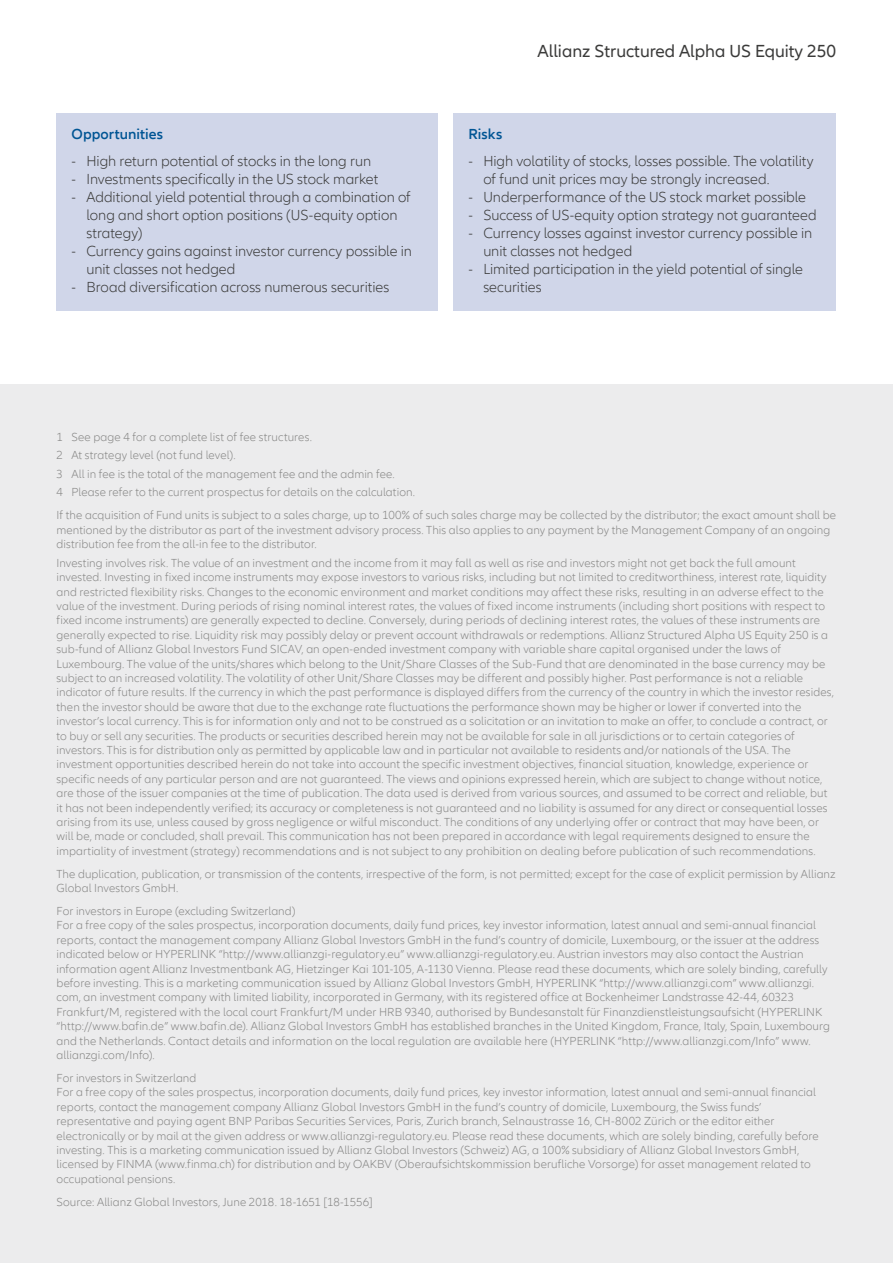
<style>
.page{position:relative;width:893px;height:1263px;background:#fff}
.page>*{position:absolute;margin:0;border:0;box-sizing:border-box;transform-origin:0 0}
.t1{font:18px "Allianz Neo";color:#3b3b3a}
.t2{font:300 15px/18px "Allianz Neo";color:#3b3b3a}
.t3{font:600 15px "Allianz Neo";letter-spacing:.005em;color:#005594}
.t4{font:300 12px/14.4px "Allianz Neo";letter-spacing:.005em;color:#878786}
</style>
<div class="page">
<div style="left:57px;top:113px;width:381px;height:197px;background:#d0d6e9"></div>
<div style="left:454px;top:113px;width:382px;height:197px;background:#d0d6e9"></div>
<div style="left:0;top:385px;width:893px;height:878px;background:#ececed"></div>
<p class="t3" style="left:72px;top:125px;width:93px">Opportunities</p>
<p class="t2" style="left:72px;top:152px;width:301px">- High return potential of stocks in the long run</p>
<p class="t2" style="left:72px;top:170px;width:308px">- Investments specifically in the US stock market</p>
<p class="t2" style="left:86px;top:188px;width:326px;text-indent:-15px">- Additional yield potential through a combination of long and short option positions (US-equity option strategy)</p>
<p class="t2" style="left:86px;top:242px;width:327px;text-indent:-15px">- Currency gains against investor currency possible in unit classes not hedged</p>
<p class="t2" style="left:72px;top:278px;width:319px">- Broad diversification across numerous securities</p>
<h1 class="t1" style="left:538px;top:40px;width:300px">Allianz Structured Alpha US Equity 250</h1>
<p class="t3" style="left:468px;top:125px;width:35px">Risks</p>
<p class="t2" style="left:483px;top:152px;width:332px;text-indent:-15px">- High volatility of stocks, losses possible. The volatility of fund unit prices may be strongly increased.</p>
<p class="t2" style="left:468px;top:188px;width:339px">- Underperformance of the US stock market possible</p>
<p class="t2" style="left:468px;top:206px;width:350px">- Success of US-equity option strategy not guaranteed</p>
<p class="t2" style="left:483px;top:224px;width:331px;text-indent:-15px">- Currency losses against investor currency possible in unit classes not hedged</p>
<p class="t2" style="left:483px;top:260px;width:321px;text-indent:-15px">- Limited participation in the yield potential of single securities</p>
<p class="t4" style="left:57px;top:428px;width:360px;line-height:18.6px">1 See page 4 for a complete list of fee structures.<br>2 At strategy level (not fund level).<br>3 All in fee is the total of the management fee and the admin fee.<br>4 Please refer to the current prospectus for details on the calculation.</p>
<p class="t4" style="left:57px;top:508px;width:781px">If the acquisition of Fund units is subject to a sales charge, up to 100% of such sales charge may be collected by the distributor; the exact amount shall be mentioned by the distributor as part of the investment advisory process. This also applies to any payment by the Management Company of an ongoing distribution fee from the all-in fee to the distributor.</p>
<p class="t4" style="left:57px;top:556px;width:779px">Investing involves risk. The value of an investment and the income from it may fall as well as rise and investors might not get back the full amount invested. Investing in fixed income instruments may expose investors to various risks, including but not limited to creditworthiness, interest rate, liquidity and restricted flexibility risks. Changes to the economic environment and market conditions may affect these risks, resulting in an adverse effect to the value of the investment. During periods of rising nominal interest rates, the values of fixed income instruments (including short positions with respect to fixed income instruments) are generally expected to decline. Conversely, during periods of declining interest rates, the values of these instruments are generally expected to rise. Liquidity risk may possibly delay or prevent account withdrawals or redemptions. Allianz Structured Alpha US Equity 250 is a sub-fund of Allianz Global Investors Fund SICAV, an open-ended investment company with variable share capital organised under the laws of Luxembourg. The value of the units/shares which belong to the Unit/Share Classes of the Sub-Fund that are denominated in the base currency may be subject to an increased volatility. The volatility of other Unit/Share Classes may be different and possibly higher. Past performance is not a reliable indicator of future results. If the currency in which the past performance is displayed differs from the currency of the country in which the investor resides, then the investor should be aware that due to the exchange rate fluctuations the performance shown may be higher or lower if converted into the investor’s local currency. This is for information only and not to be construed as a solicitation or an invitation to make an offer, to conclude a contract, or to buy or sell any securities. The products or securities described herein may not be available for sale in all jurisdictions or to certain categories of investors. This is for distribution only as permitted by applicable law and in particular not available to residents and/or nationals of the USA. The investment opportunities described herein do not take into account the specific investment objectives, financial situation, knowledge, experience or specific needs of any particular person and are not guaranteed. The views and opinions expressed herein, which are subject to change without notice, are those of the issuer companies at the time of publication. The data used is derived from various sources, and assumed to be correct and reliable, but it has not been independently verified; its accuracy or completeness is not guaranteed and no liability is assumed for any direct or consequential losses arising from its use, unless caused by gross negligence or wilful misconduct. The conditions of any underlying offer or contract that may have been, or will be, made or concluded, shall prevail. This communication has not been prepared in accordance with legal requirements designed to ensure the impartiality of investment (strategy) recommendations and is not subject to any prohibition on dealing before publication of such recommendations.</p>
<p class="t4" style="left:57px;top:867px;width:781px">The duplication, publication, or transmission of the contents, irrespective of the form, is not permitted; except for the case of explicit permission by Allianz<br>Global Investors GmbH.</p>
<p class="t4" style="left:57px;top:904px;width:775px">For investors in Europe (excluding Switzerland)<br>For a free copy of the sales prospectus, incorporation documents, daily fund prices, key investor information, latest annual and semi-annual financial reports, contact the management company Allianz Global Investors GmbH in the fund’s country of domicile, Luxembourg, or the issuer at the address indicated below or HYPERLINK “http://www.allianzgi-regulatory.eu” www.allianzgi-regulatory.eu. Austrian investors may also contact the Austrian information agent Allianz Investmentbank AG, Hietzinger Kai 101-105, A-1130 Vienna. Please read these documents, which are solely binding, carefully before investing. This is a marketing communication issued by Allianz Global Investors GmbH, HYPERLINK “http://www.allianzgi.com” www.allianzgi. com, an investment company with limited liability, incorporated in Germany, with its registered office at Bockenheimer Landstrasse 42-44, 60323<br>Frankfurt/M, registered with the local court Frankfurt/M under HRB 9340, authorised by Bundesanstalt für Finanzdienstleistungsaufsicht (HYPERLINK “http://www.bafin.de” www.bafin.de). Allianz Global Investors GmbH has established branches in the United Kingdom, France, Italy, Spain, Luxembourg and the Netherlands. Contact details and information on the local regulation are available here (HYPERLINK “http://www.allianzgi.com/Info” www. allianzgi.com/Info).</p>
<p class="t4" style="left:57px;top:1071px;width:764px">For investors in Switzerland<br>For a free copy of the sales prospectus, incorporation documents, daily fund prices, key investor information, latest annual and semi-annual financial reports, contact the management company Allianz Global Investors GmbH in the fund’s country of domicile, Luxembourg, the Swiss funds’ representative and paying agent BNP Paribas Securities Services, Paris, Zurich branch, Selnaustrasse 16, CH-8002 Zürich or the editor either electronically or by mail at the given address or www.allianzgi-regulatory.eu. Please read these documents, which are solely binding, carefully before investing. This is a marketing communication issued by Allianz Global Investors (Schweiz) AG, a 100% subsidiary of Allianz Global Investors GmbH, licensed by FINMA (www.finma.ch) for distribution and by OAKBV (Oberaufsichtskommission berufliche Vorsorge) for asset management related to occupational pensions.</p>
<p class="t4" style="left:57px;top:1195px;width:318px">Source: Allianz Global Investors, June 2018. 18-1651 [18-1556]</p>
</div>
